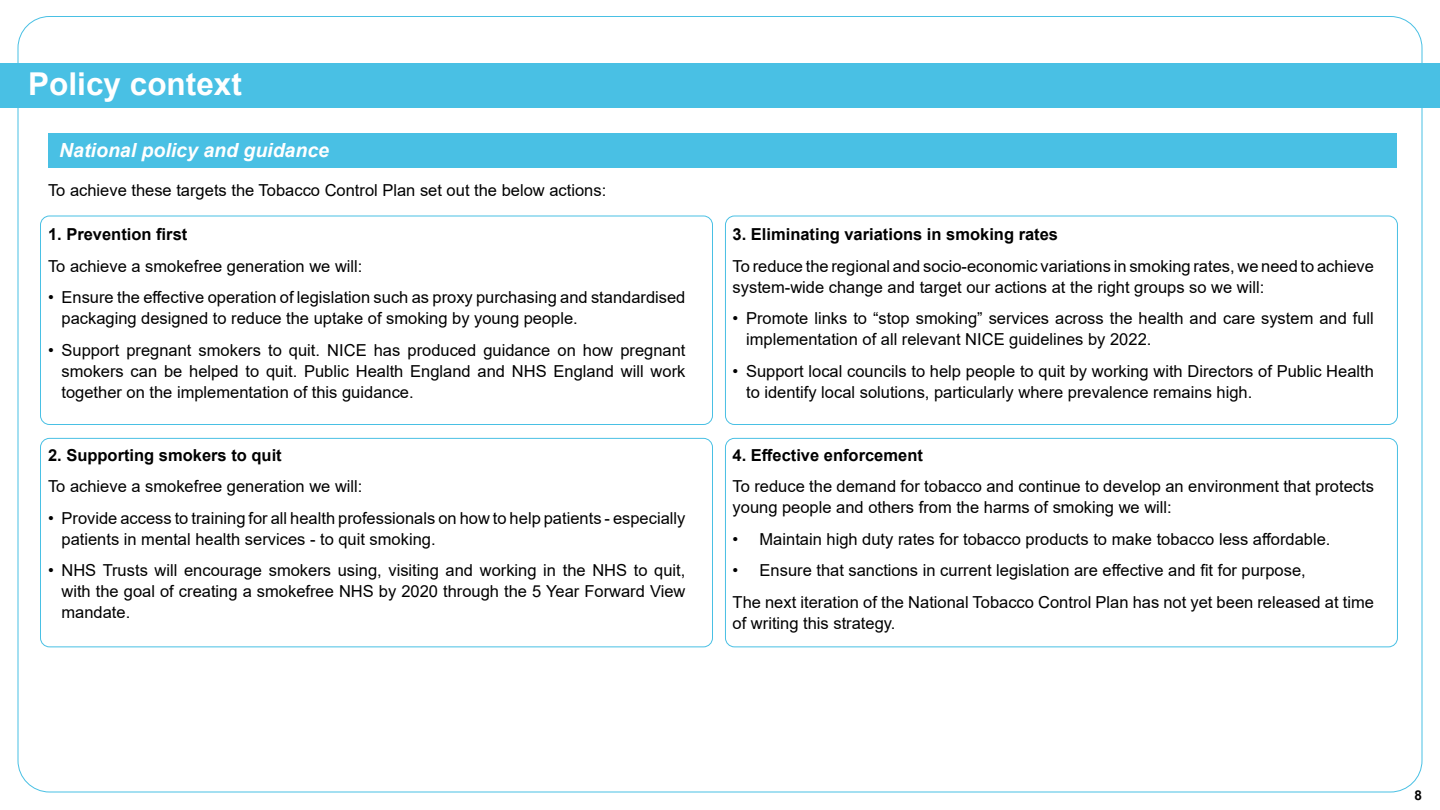
<style>
.page{position:relative;width:1440px;height:810px;background:#fff}
.page>*{position:absolute;margin:0;border:0;box-sizing:border-box;transform-origin:0 0}
.t1{font:700 31.5px "Arial";color:#fff}
.t2{font:italic 700 19.5px "Arial";color:#fff}
.t3{font:16.5px/21px "Arial";color:#000}
.t4{font:700 16.5px "Arial";color:#000}
.t5{font:700 13.5px "Arial";color:#000}
</style>
<div class="page">
<div style="left:0;top:63px;width:1440px;height:45px;background:#49c0e4"></div>
<div style="left:48px;top:134px;width:1348px;height:34px;background:#49c0e4"></div>
<div style="left:40px;top:216px;width:673px;height:209px;border:1px solid #49c0e4;border-radius:9px"></div>
<div style="left:725px;top:216px;width:673px;height:209px;border:1px solid #49c0e4;border-radius:9px"></div>
<div style="left:40px;top:438px;width:673px;height:209px;border:1px solid #49c0e4;border-radius:9px"></div>
<div style="left:725px;top:438px;width:673px;height:209px;border:1px solid #49c0e4;border-radius:9px"></div>
<h1 class="t1" style="left:28px;top:62px;width:215px">Policy context</h1>
<p class="t2" style="left:59px;top:137px;width:271px">National policy and guidance</p>
<p class="t3" style="left:48px;top:180px;width:560px">To achieve these targets the Tobacco Control Plan set out the below actions:</p>
<p class="t4" style="left:48px;top:223px;width:141px">1. Prevention first</p>
<p class="t3" style="left:48px;top:256px;width:316px">To achieve a smokefree generation we will:</p>
<p class="t3" style="left:62px;top:287px;width:625px;text-indent:-14px">• Ensure the effective operation of legislation such as proxy purchasing and standardised packaging designed to reduce the uptake of smoking by young people.</p>
<p class="t3" style="left:62px;top:340px;width:625px;text-align:justify;text-indent:-14px">• Support pregnant smokers to quit. NICE has produced guidance on how pregnant smokers can be helped to quit. Public Health England and NHS England will work together on the implementation of this guidance.</p>
<p class="t4" style="left:48px;top:444px;width:235px">2. Supporting smokers to quit</p>
<p class="t3" style="left:48px;top:476px;width:316px">To achieve a smokefree generation we will:</p>
<p class="t3" style="left:62px;top:508px;width:625px;text-indent:-14px">• Provide access to training for all health professionals on how to help patients - especially patients in mental health services - to quit smoking.</p>
<p class="t3" style="left:62px;top:560px;width:625px;text-align:justify;text-indent:-14px">• NHS Trusts will encourage smokers using, visiting and working in the NHS to quit, with the goal of creating a smokefree NHS by 2020 through the 5 Year Forward View mandate.</p>
<p class="t4" style="left:733px;top:223px;width:327px">3. Eliminating variations in smoking rates</p>
<p class="t3" style="left:733px;top:256px;width:643px">To reduce the regional and socio-economic variations in smoking rates, we need to achieve system-wide change and target our actions at the right groups so we will:</p>
<p class="t3" style="left:746px;top:308px;width:629px;text-indent:-14px">• Promote links to “stop smoking” services across the health and care system and full implementation of all relevant NICE guidelines by 2022.</p>
<p class="t3" style="left:746px;top:361px;width:629px;text-indent:-14px">• Support local councils to help people to quit by working with Directors of Public Health to identify local solutions, particularly where prevalence remains high.</p>
<p class="t4" style="left:733px;top:444px;width:192px">4. Effective enforcement</p>
<p class="t3" style="left:733px;top:476px;width:643px">To reduce the demand for tobacco and continue to develop an environment that protects young people and others from the harms of smoking we will:</p>
<p class="t3" style="left:733px;top:529px;width:599px">• Maintain high duty rates for tobacco products to make tobacco less affordable.</p>
<p class="t3" style="left:733px;top:560px;width:575px">• Ensure that sanctions in current legislation are effective and fit for purpose,</p>
<p class="t3" style="left:733px;top:592px;width:643px">The next iteration of the National Tobacco Control Plan has not yet been released at time of writing this strategy.</p>
<p class="t5" style="left:1414px;top:785px;width:9px">8</p>
</div>
